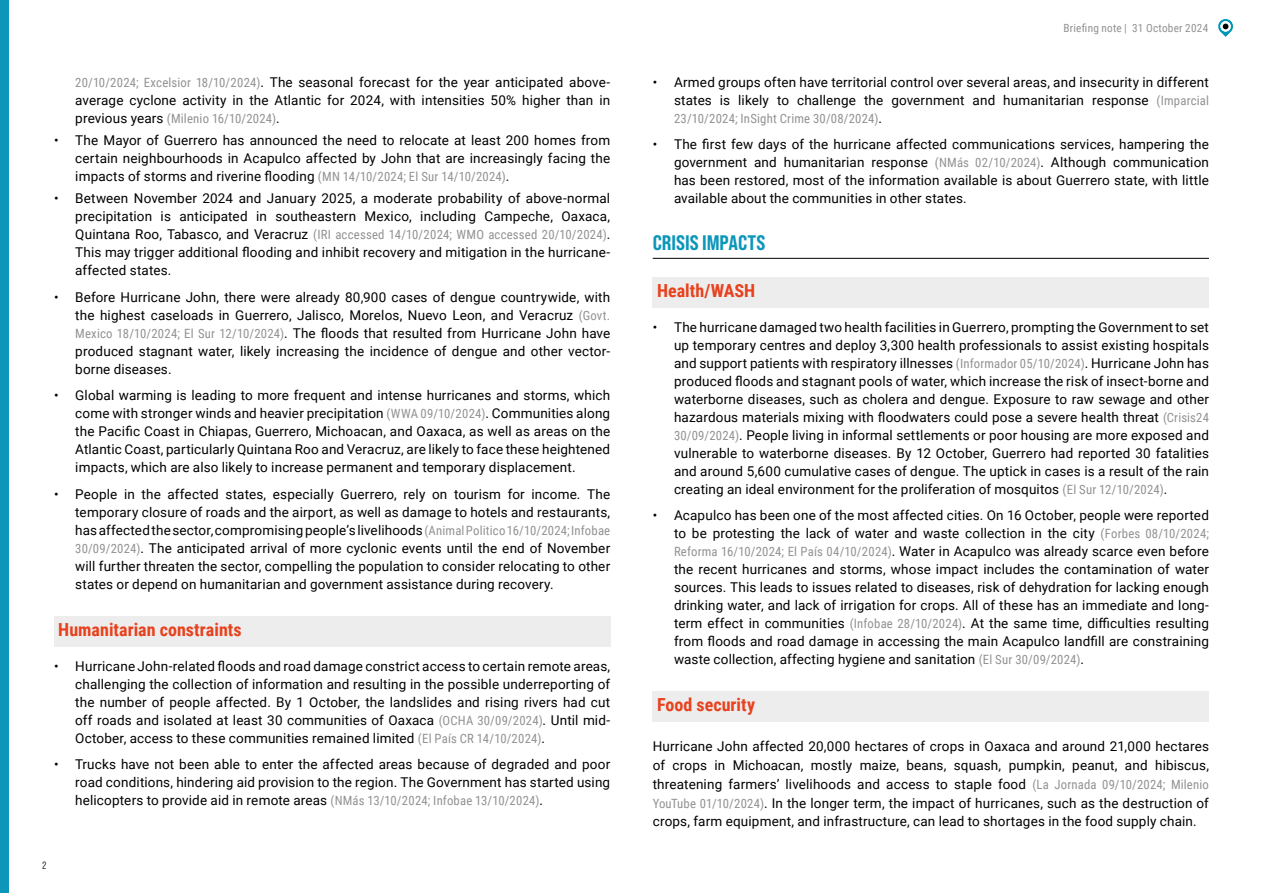
<style>
.page{position:relative;width:1263px;height:893px;background:#fff}
.page>*{position:absolute;margin:0;border:0;box-sizing:border-box;transform-origin:0 0}
.t1{font:21px "Bebas Neue Pro Semi Exp X Bold";color:#0c96ba}
.t2{font:700 18px "Roboto Condensed";color:#e7411d}
.t3{font:13.5px/18px "Roboto";letter-spacing:.01em;color:#000;text-align:justify}
.t4{font:12.75px "Roboto Condensed";letter-spacing:.015em;color:#929292}
.t5{font:11.25px "Roboto Condensed";letter-spacing:.02em;color:#929292}
.t6{font:10.5px "Bebas Neue Pro Middle";color:#000}
.s1{font-family:"Roboto Condensed";font-size:12.75px;color:#929292}
.s2{font-family:"Roboto";font-size:13.5px;color:#000}
</style>
<div class="page">
<svg style="left:1218px;top:19px;width:15px;height:18px"></svg>
<div style="left:0;top:0;width:9px;height:893px;background:#0c96ba"></div>
<div style="left:54px;top:616px;width:556px;height:31px;background:#ededed"></div>
<hr style="left:653px;top:258px;width:556px;height:1px;background:#000">
<div style="left:653px;top:277px;width:556px;height:31px;background:#ededed"></div>
<div style="left:653px;top:691px;width:556px;height:31px;background:#ededed"></div>
<p class="t3" style="left:75px;top:72px;width:536px"><span class="s1">20/10/2024; Excelsior 18/10/2024)</span>. The seasonal forecast for the year anticipated above&shy;average cyclone activity in the Atlantic for 2024, with intensities 50% higher than in</p>
<p class="t4" style="left:75px;top:109px;width:206px"><span class="s2">previous years</span> (Milenio 16/10/2024)<span class="s2">.</span></p>
<p class="t3" style="left:75px;top:131px;width:536px;text-indent:-21px">• The Mayor of Guerrero has announced the need to relocate at least 200 homes from certain neighbourhoods in Acapulco affected by John that are increasingly facing the impacts of storms and riverine flooding <span class="s1">(MN 14/10/2024; El Sur 14/10/2024)</span>.</p>
<p class="t3" style="left:54px;top:189px;width:558px;text-align:right">• Between November 2024 and January 2025, a moderate probability of above-normal precipitation is anticipated in southeastern Mexico, including Campeche, Oaxaca,</p>
<p class="t4" style="left:75px;top:226px;width:536px"><span class="s2">Quintana Roo, Tabasco, and Veracruz</span> (IRI accessed 14/10/2024; WMO accessed 20/10/2024)<span class="s2">.</span></p>
<p class="t3" style="left:75px;top:243px;width:536px">This may trigger additional flooding and inhibit recovery and mitigation in the hurricane&shy;affected states.</p>
<p class="t3" style="left:75px;top:287px;width:536px;text-indent:-21px">• Before Hurricane John, there were already 80,900 cases of dengue countrywide, with the highest caseloads in Guerrero, Jalisco, Morelos, Nuevo Leon, and Veracruz <span class="s1">(Govt.<br>Mexico 18/10/2024; El Sur 12/10/2024)</span>. The floods that resulted from Hurricane John have produced stagnant water, likely increasing the incidence of dengue and other vector&shy;borne diseases.</p>
<p class="t3" style="left:75px;top:386px;width:536px;text-indent:-21px">• Global warming is leading to more frequent and intense hurricanes and storms, which come with stronger winds and heavier precipitation <span class="s1">(WWA 09/10/2024)</span>. Communities along the Pacific Coast in Chiapas, Guerrero, Michoacan, and Oaxaca, as well as areas on the Atlantic Coast, particularly Quintana Roo and Veracruz, are likely to face these heightened impacts, which are also likely to increase permanent and temporary displacement.</p>
<p class="t3" style="left:75px;top:484px;width:536px;text-indent:-21px">• People in the affected states, especially Guerrero, rely on tourism for income. The temporary closure of roads and the airport, as well as damage to hotels and restaurants, has affected the sector, compromising people’s livelihoods <span class="s1">(Animal Politico 16/10/2024; Infobae 30/09/2024)</span>. The anticipated arrival of more cyclonic events until the end of November will further threaten the sector, compelling the population to consider relocating to other states or depend on humanitarian and government assistance during recovery.</p>
<h2 class="t2" style="left:58px;top:617px;width:185px">Humanitarian constraints</h2>
<p class="t3" style="left:75px;top:656px;width:536px;text-indent:-21px">• Hurricane John-related floods and road damage constrict access to certain remote areas, challenging the collection of information and resulting in the possible underreporting of the number of people affected. By 1 October, the landslides and rising rivers had cut off roads and isolated at least 30 communities of Oaxaca <span class="s1">(OCHA 30/09/2024)</span>. Until mid-October, access to these communities remained limited <span class="s1">(El País CR 14/10/2024)</span>.</p>
<p class="t3" style="left:75px;top:755px;width:536px;text-indent:-21px">• Trucks have not been able to enter the affected areas because of degraded and poor road conditions, hindering aid provision to the region. The Government has started using helicopters to provide aid in remote areas <span class="s1">(NMás 13/10/2024; Infobae 13/10/2024)</span>.</p>
<p class="t6" style="left:43px;top:859px;width:5px">2</p>
<p class="t5" style="left:1063px;top:20px;width:146px">Briefing note | 31 October 2024</p>
<p class="t3" style="left:653px;top:72px;width:558px;text-align:right">• Armed groups often have territorial control over several areas, and insecurity in different states is likely to challenge the government and humanitarian response <span class="s1">(Imparcial</span></p>
<p class="t4" style="left:674px;top:109px;width:210px">23/10/2024; InSight Crime 30/08/2024)<span class="s2">.</span></p>
<p class="t3" style="left:674px;top:135px;width:536px;text-indent:-21px">• The first few days of the hurricane affected communications services, hampering the government and humanitarian response <span class="s1">(NMás 02/10/2024)</span>. Although communication has been restored, most of the information available is about Guerrero state, with little available about the communities in other states.</p>
<h1 class="t1" style="left:653px;top:230px;width:114px">CRISIS IMPACTS</h1>
<h2 class="t2" style="left:657px;top:278px;width:100px">Health/WASH</h2>
<p class="t3" style="left:674px;top:317px;width:536px;text-indent:-21px">• The hurricane damaged two health facilities in Guerrero, prompting the Government to set up temporary centres and deploy 3,300 health professionals to assist existing hospitals and support patients with respiratory illnesses <span class="s1">(Informador 05/10/2024)</span>. Hurricane John has produced floods and stagnant pools of water, which increase the risk of insect-borne and waterborne diseases, such as cholera and dengue. Exposure to raw sewage and other hazardous materials mixing with floodwaters could pose a severe health threat <span class="s1">(Crisis24<br>30/09/2024)</span>. People living in informal settlements or poor housing are more exposed and vulnerable to waterborne diseases. By 12 October, Guerrero had reported 30 fatalities and around 5,600 cumulative cases of dengue. The uptick in cases is a result of the rain creating an ideal environment for the proliferation of mosquitos <span class="s1">(El Sur 12/10/2024)</span>.</p>
<p class="t3" style="left:674px;top:506px;width:536px;text-indent:-21px">• Acapulco has been one of the most affected cities. On 16 October, people were reported to be protesting the lack of water and waste collection in the city <span class="s1">(Forbes 08/10/2024; Reforma 16/10/2024; El País 04/10/2024)</span>. Water in Acapulco was already scarce even before the recent hurricanes and storms, whose impact includes the contamination of water sources. This leads to issues related to diseases, risk of dehydration for lacking enough drinking water, and lack of irrigation for crops. All of these has an immediate and long&shy;term effect in communities <span class="s1">(Infobae 28/10/2024)</span>. At the same time, difficulties resulting from floods and road damage in accessing the main Acapulco landfill are constraining waste collection, affecting hygiene and sanitation <span class="s1">(El Sur 30/09/2024)</span>.</p>
<h2 class="t2" style="left:657px;top:692px;width:100px">Food security</h2>
<p class="t3" style="left:653px;top:737px;width:558px;line-height:18.8px">Hurricane John affected 20,000 hectares of crops in Oaxaca and around 21,000 hectares of crops in Michoacan, mostly maize, beans, squash, pumpkin, peanut, and hibiscus, threatening farmers’ livelihoods and access to staple food <span class="s1">(La Jornada 09/10/2024; Milenio YouTube 01/10/2024)</span>. In the longer term, the impact of hurricanes, such as the destruction of crops, farm equipment, and infrastructure, can lead to shortages in the food supply chain.</p>
</div>
